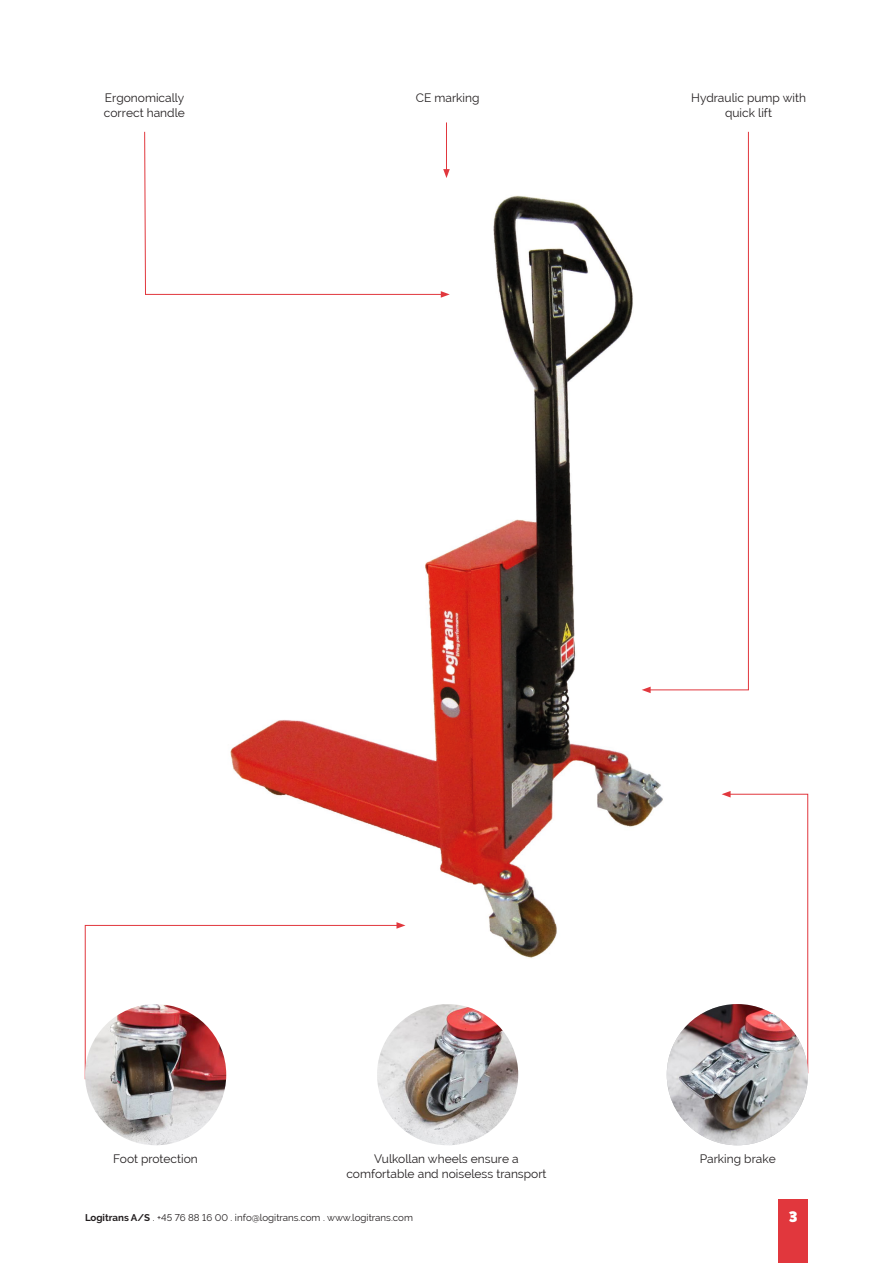
<style>
.page{position:relative;width:893px;height:1263px;background:#fff}
.page>*{position:absolute;margin:0;border:0;box-sizing:border-box;transform-origin:0 0}
.t1{font:900 15px "Raleway";color:#fff}
.t2{font:12px/15px "Raleway";color:#231f20;text-align:center}
.t3{font:9.75px "Raleway";color:#231f20}
.s1{font-weight:700}
</style>
<div class="page">
<div style="left:778px;top:1199px;width:30px;height:64px;background:#e1373d"></div>
<img style="left:219px;top:195px;width:455px;height:763px">
<svg style="left:144px;top:131px;width:300px;height:164px"></svg>
<svg style="left:441px;top:291px;width:9px;height:7px"></svg>
<svg style="left:648px;top:131px;width:101px;height:559px"></svg>
<svg style="left:642px;top:687px;width:9px;height:6px"></svg>
<hr style="left:446px;top:122px;width:1px;height:50px;background:#e1373d">
<svg style="left:443px;top:169px;width:7px;height:9px"></svg>
<svg style="left:722px;top:791px;width:86px;height:275px"></svg>
<svg style="left:85px;top:925px;width:314px;height:155px"></svg>
<svg style="left:396px;top:922px;width:9px;height:7px"></svg>
<img style="left:377px;top:1004px;width:141px;height:141px;border-radius:71px">
<img style="left:667px;top:1004px;width:141px;height:141px;border-radius:71px">
<img style="left:85px;top:1004px;width:141px;height:141px;border-radius:71px">
<p class="t2" style="left:105px;top:90px;width:81px">Ergonomically</p>
<p class="t2" style="left:416px;top:90px;width:65px">CE marking</p>
<p class="t2" style="left:104px;top:105px;width:82px">correct handle</p>
<p class="t2" style="left:691px;top:90px;width:116px">Hydraulic pump with quick lift</p>
<p class="t2" style="left:113px;top:1151px;width:86px">Foot protection</p>
<p class="t2" style="left:700px;top:1151px;width:77px">Parking brake</p>
<p class="t2" style="left:346px;top:1151px;width:202px">Vulkollan wheels ensure a comfortable and noiseless transport</p>
<p class="t3" style="left:85px;top:1212px;width:329px"><span class="s1">Logitrans A/S</span> . +45 76 88 16 00 . info@logitrans.com . www.logitrans.com</p>
<p class="t1" style="left:789px;top:1208px;width:10px">3</p>
</div>
